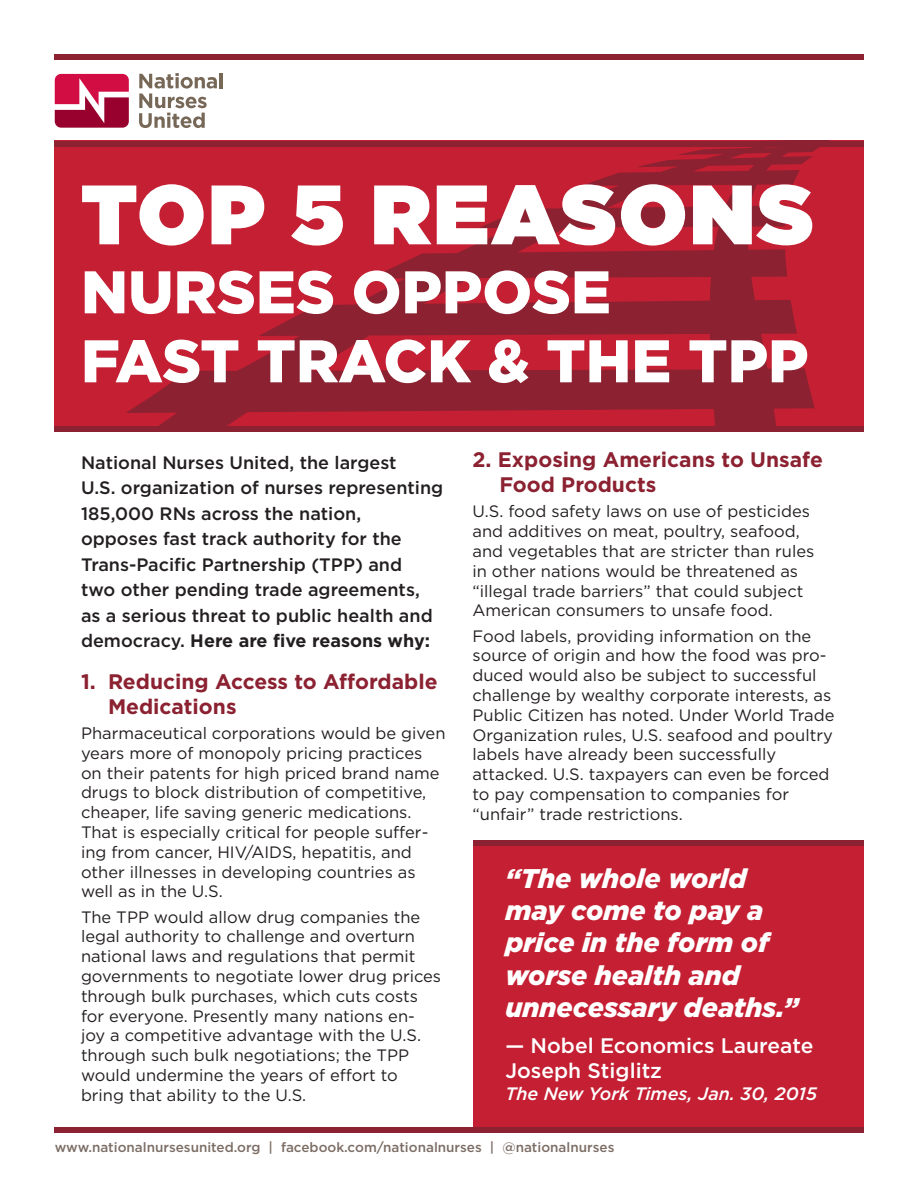
<style>
.page{position:relative;width:918px;height:1188px;background:#fff}
.page>*{position:absolute;margin:0;border:0;box-sizing:border-box;transform-origin:0 0}
.t1{font:900 84px "Gotham";letter-spacing:.03em;color:#fff}
.t2{font:900 60px/69px "Gotham";color:#fff}
.t3{font:italic 900 27px/32.4px "Gotham";color:#fff}
.t4{font:700 21px/25.2px "Gotham";color:#8b2131}
.t5{font:500 21px/25.2px "Gotham";color:#fff}
.t6{font:500 18px/25.5px "Gotham";color:#231f20}
.t7{font:italic 500 18px "Gotham";color:#fff}
.t8{font:16.5px/19.8px "Gotham";color:#231f20}
.t9{font:500 13.5px "Gotham";color:#7c6d65}
.s1{font-weight:700}
</style>
<div class="page">
<div style="left:473px;top:840px;width:391px;height:287px;background:#c41f32"></div>
<div style="left:54px;top:54px;width:810px;height:6px;background:#8b2131"></div>
<div style="left:54px;top:1127px;width:810px;height:6px;background:#8b2131"></div>
<div style="left:54px;top:141px;width:810px;height:285px;background:#c41f32"></div>
<svg style="left:126px;top:147px;width:694px;height:279px"></svg>
<div style="left:54px;top:141px;width:810px;height:6px;background:#8b2131"></div>
<div style="left:54px;top:426px;width:810px;height:6px;background:#8b2131"></div>
<div style="left:473px;top:840px;width:391px;height:6px;background:#8b2131"></div>
<hr style="left:219px;top:73px;width:4px;height:15px;background:#766757">
<svg style="left:139px;top:73px;width:78px;height:55px"></svg>
<svg style="left:55px;top:74px;width:74px;height:54px"></svg>
<h1 class="t1" style="left:81px;top:154px;width:734px">TOP 5 REASONS</h1>
<h2 class="t2" style="left:81px;top:257px;width:729px">NURSES OPPOSE<br>FAST TRACK &amp; THE TPP</h2>
<p class="t6" style="left:81px;top:449px;width:364px">National Nurses United, the largest<br>U.S. organization of nurses representing 185,000 RNs across the nation,<br>opposes fast track authority for the Trans-Pacific Partnership (TPP) and<br>two other pending trade agreements, as a serious threat to public health and democracy. <span class="s1">Here are five reasons why:</span></p>
<p class="t4" style="left:108px;top:668px;width:331px;text-indent:-27px">1. Reducing Access to Affordable<br>Medications</p>
<p class="t8" style="left:81px;top:723px;width:366px">Pharmaceutical corporations would be given years more of monopoly pricing practices on their patents for high priced brand name drugs to block distribution of competitive, cheaper, life saving generic medications.<br>That is especially critical for people suffer&shy;ing from cancer, HIV/AIDS, hepatitis, and other illnesses in developing countries as well as in the U.S.</p>
<p class="t8" style="left:81px;top:907px;width:362px">The TPP would allow drug companies the legal authority to challenge and overturn national laws and regulations that permit governments to negotiate lower drug prices through bulk purchases, which cuts costs for everyone. Presently many nations en&shy;joy a competitive advantage with the U.S. through such bulk negotiations; the TPP would undermine the years of effort to bring that ability to the U.S.</p>
<p class="t4" style="left:500px;top:447px;width:325px;text-indent:-27px">2. Exposing Americans to Unsafe<br>Food Products</p>
<p class="t8" style="left:472px;top:501px;width:343px">U.S. food safety laws on use of pesticides and additives on meat, poultry, seafood, and vegetables that are stricter than rules in other nations would be threatened as “illegal trade barriers” that could subject American consumers to unsafe food.</p>
<p class="t8" style="left:472px;top:625px;width:363px">Food labels, providing information on the source of origin and how the food was pro&shy;duced would also be subject to successful challenge by wealthy corporate interests, as Public Citizen has noted. Under World Trade Organization rules, U.S. seafood and poultry labels have already been successfully attacked. U.S. taxpayers can even be forced to pay compensation to companies for “unfair” trade restrictions.</p>
<h3 class="t3" style="left:505px;top:862px;width:295px">“The whole world may come to pay a price in the form of worse health and unnecessary deaths.”</h3>
<p class="t5" style="left:505px;top:1033px;width:310px">— Nobel Economics Laureate<br>Joseph Stiglitz</p>
<p class="t7" style="left:505px;top:1082px;width:313px">The New York Times, Jan. 30, 2015</p>
<p class="t9" style="left:55px;top:1138px;width:561px">www.nationalnursesunited.org | facebook.com/nationalnurses | @nationalnurses</p>
</div>
